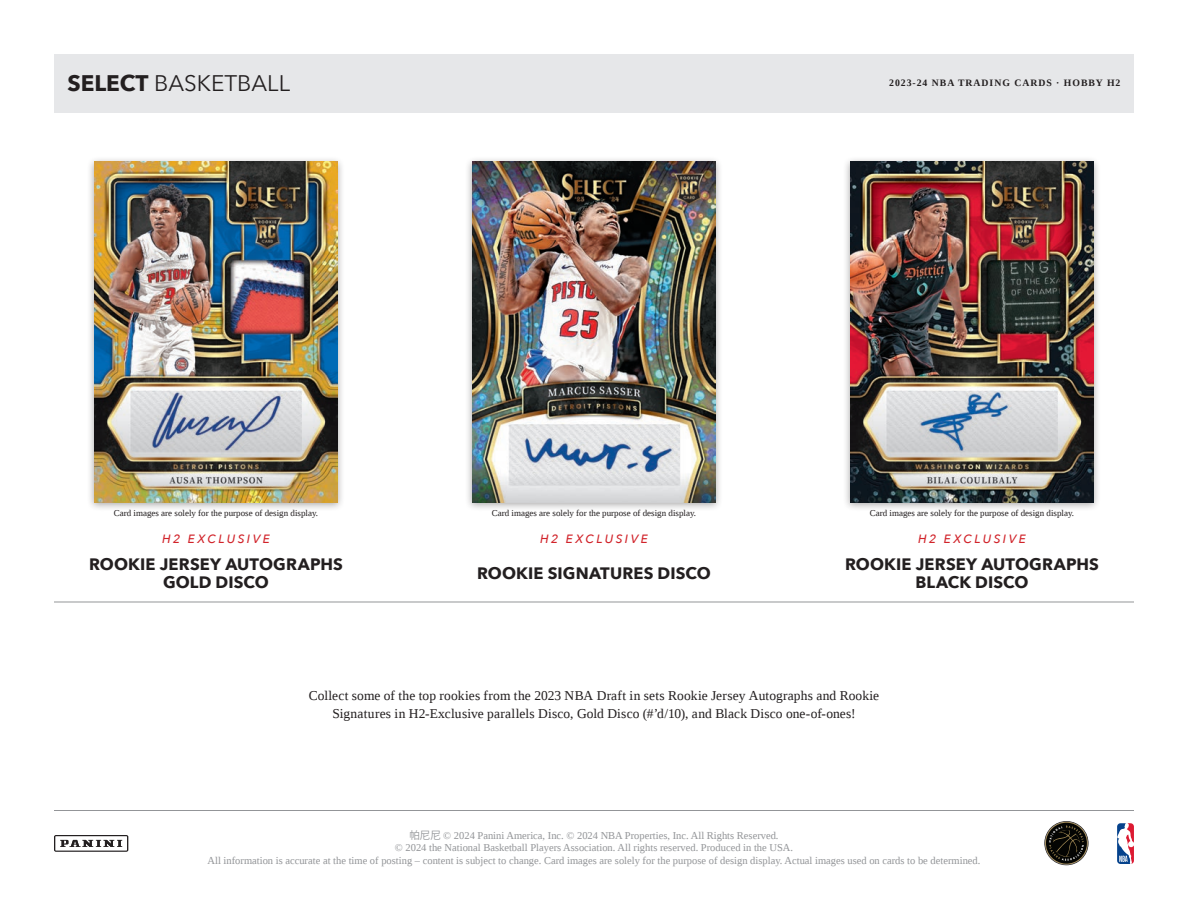
<style>
.page{position:relative;width:1188px;height:918px;background:#fff}
.page>*{position:absolute;margin:0;border:0;box-sizing:border-box;transform-origin:0 0}
.t1{font:22.5px "Avenir Next";color:#231f20}
.t2{font:700 16.5px/18px "Avenir Next";letter-spacing:.01em;color:#231f20;text-align:center}
.t3{font:13.5px/18px "Liberation Serif";letter-spacing:.01em;color:#231f20;text-align:center}
.t4{font:italic 500 12px "Avenir Next";letter-spacing:.205em;color:#d1232a}
.t5{font:10.5px/12.6px "Liberation Serif";color:#939598;text-align:center}
.t6{font:700 9.75px "Liberation Serif";letter-spacing:.1em;color:#231f20}
.t7{font:9px "Liberation Serif";color:#231f20}
.s1{font-weight:700}
.s2{font-family:"Koz Go Pr 6 N"}
</style>
<div class="page">
<hr style="left:54px;top:602px;width:1080px;height:1px;background:#939598">
<div style="left:87px;top:157px;width:258px;height:355px;background:#231f20;opacity:.4"></div>
<img style="left:94px;top:162px;width:243px;height:340px">
<div style="left:465px;top:157px;width:258px;height:355px;background:#231f20;opacity:.4"></div>
<img style="left:472px;top:162px;width:244px;height:340px">
<div style="left:843px;top:157px;width:258px;height:355px;background:#231f20;opacity:.4"></div>
<img style="left:850px;top:162px;width:244px;height:340px">
<svg style="left:1117px;top:823px;width:17px;height:41px"></svg>
<hr style="left:54px;top:810px;width:1080px;height:1px;background:#939598">
<svg style="left:54px;top:835px;width:74px;height:17px"></svg>
<svg style="left:1044px;top:821px;width:45px;height:44px"></svg>
<div style="left:54px;top:54px;width:1080px;height:58px;background:#e6e7e9"></div>
<p class="t1" style="left:68px;top:64px;width:224px"><span class="s1">SELECT</span> BASKETBALL</p>
<p class="t6" style="left:889px;top:77px;width:233px">2023-24 NBA TRADING CARDS · HOBBY H2</p>
<p class="t7" style="left:114px;top:507px;width:206px">Card images are solely for the purpose of design display.</p>
<p class="t7" style="left:492px;top:507px;width:206px">Card images are solely for the purpose of design display.</p>
<p class="t7" style="left:870px;top:507px;width:206px">Card images are solely for the purpose of design display.</p>
<p class="t4" style="left:162px;top:528px;width:109px">H2 EXCLUSIVE</p>
<p class="t4" style="left:540px;top:528px;width:109px">H2 EXCLUSIVE</p>
<p class="t4" style="left:918px;top:528px;width:109px">H2 EXCLUSIVE</p>
<p class="t2" style="left:89px;top:555px;width:255px">ROOKIE JERSEY AUTOGRAPHS<br>GOLD DISCO</p>
<p class="t2" style="left:477px;top:564px;width:235px">ROOKIE SIGNATURES DISCO</p>
<p class="t2" style="left:845px;top:555px;width:255px">ROOKIE JERSEY AUTOGRAPHS<br>BLACK DISCO</p>
<p class="t3" style="left:309px;top:687px;width:572px">Collect some of the top rookies from the 2023 NBA Draft in sets Rookie Jersey Autographs and Rookie<br>Signatures in H2-Exclusive parallels Disco, Gold Disco (#’d/10), and Black Disco one-of-ones!</p>
<p class="t5" style="left:208px;top:829px;width:774px"><span class="s2">帕尼尼</span> © 2024 Panini America, Inc. © 2024 NBA Properties, Inc. All Rights Reserved.<br>© 2024 the National Basketball Players Association. All rights reserved. Produced in the USA.<br>All information is accurate at the time of posting – content is subject to change. Card images are solely for the purpose of design display. Actual images used on cards to be determined.</p>
</div>
